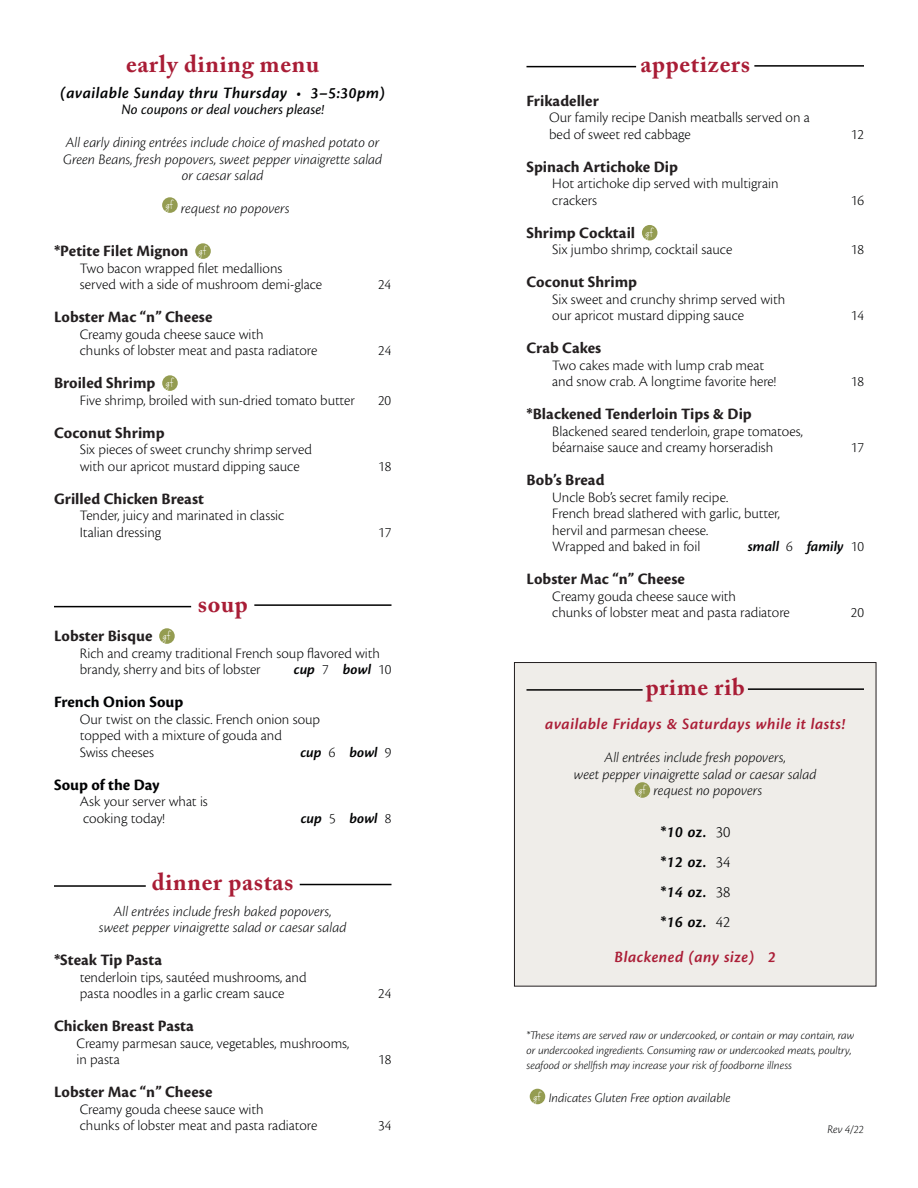
<style>
.page{position:relative;width:918px;height:1188px;background:#fff}
.page>*{position:absolute;margin:0;border:0;box-sizing:border-box;transform-origin:0 0}
.t1{font:700 24px "Adobe Caslon Pro";letter-spacing:.03em;color:#a91d36}
.t2{font:700 16.5px "Cronos Pro";color:#231f20}
.t3{font:italic 600 16.5px "Cronos Pro";letter-spacing:.03em;color:#020304}
.t4{font:italic 600 16.5px "Cronos Pro";letter-spacing:.03em;color:#ab1e37}
.t5{font:700 16.5px "Cronos Pro";color:#020304}
.t6{font:300 15px "Cronos Pro";color:#020304}
.t7{font:italic 300 15px "Cronos Pro";letter-spacing:-.005em;color:#020304}
.t8{font:italic 600 15px "Cronos Pro";color:#020304}
.t9{font:italic 15px "Cronos Pro";color:#020304}
.t10{font:italic 300 13.5px "Cronos Pro";color:#020304}
.t11{font:italic 300 12px/15px "Cronos Pro";letter-spacing:-.005em;color:#020304}
.s1{font-family:"Jenna Sue";font-weight:400;font-size:12.9px;color:#fff}
.s2{font-weight:300;font-style:normal}
.s3{font-family:"Jenna Sue";font-weight:400;font-style:normal;font-size:12.9px;color:#fff}
</style>
<div class="page">
<div style="left:162px;top:197px;width:16px;height:16px;background:#949c51;border-radius:50%"></div>
<div style="left:195px;top:243px;width:16px;height:16px;background:#949c51;border-radius:50%"></div>
<div style="left:162px;top:375px;width:16px;height:16px;background:#949c51;border-radius:50%"></div>
<hr style="left:54px;top:606px;width:137px;height:1px;background:#000">
<hr style="left:254px;top:604px;width:138px;height:2px;background:#000">
<div style="left:159px;top:628px;width:16px;height:16px;background:#949c51;border-radius:50%"></div>
<hr style="left:54px;top:885px;width:92px;height:2px;background:#000">
<hr style="left:300px;top:884px;width:92px;height:1px;background:#000">
<hr style="left:526px;top:66px;width:110px;height:1px;background:#000">
<hr style="left:754px;top:65px;width:110px;height:2px;background:#000">
<div style="left:642px;top:225px;width:15px;height:16px;background:#949c51;border-radius:50%"></div>
<div style="left:514px;top:663px;width:362px;height:323px;background:#efede9"></div>
<div style="left:514px;top:662px;width:362px;height:325px;border:1px solid #231f20"></div>
<hr style="left:526px;top:689px;width:117px;height:2px;background:#000">
<hr style="left:748px;top:688px;width:116px;height:2px;background:#000">
<div style="left:635px;top:782px;width:15px;height:16px;background:#949c51;border-radius:50%"></div>
<div style="left:530px;top:1089px;width:15px;height:15px;background:#949c51;border-radius:50%"></div>
<p class="t1" style="left:126px;top:49px;width:195px">early dining menu</p>
<p class="t1" style="left:640px;top:49px;width:111px">appetizers</p>
<p class="t3" style="left:60px;top:83px;width:327px">(available Sunday thru Thursday • 3–5:30pm)</p>
<p class="t9" style="left:121px;top:101px;width:204px">No coupons or deal vouchers please!</p>
<p class="t7" style="left:66px;top:134px;width:315px">All early dining entrées include choice of mashed potato or</p>
<p class="t7" style="left:63px;top:150px;width:321px">Green Beans, fresh popovers, sweet pepper vinaigrette salad</p>
<p class="t7" style="left:182px;top:167px;width:83px">or caesar salad</p>
<p class="t7" style="left:166px;top:200px;width:125px"><sup>gf</sup> request no popovers</p>
<p class="t2" style="left:54px;top:242px;width:153px">*Petite Filet Mignon <span class="s1">gf</span></p>
<p class="t6" style="left:80px;top:259px;width:204px">Two bacon wrapped filet medallions</p>
<p class="t6" style="left:80px;top:276px;width:244px">served with a side of mushroom demi-glace</p>
<p class="t6" style="left:378px;top:276px;width:15px">24</p>
<p class="t2" style="left:54px;top:308px;width:160px">Lobster Mac “n” Cheese</p>
<p class="t6" style="left:80px;top:325px;width:185px">Creamy gouda cheese sauce with</p>
<p class="t6" style="left:80px;top:342px;width:239px">chunks of lobster meat and pasta radiatore</p>
<p class="t6" style="left:378px;top:342px;width:15px">24</p>
<p class="t2" style="left:54px;top:374px;width:120px">Broiled Shrimp <span class="s1">gf</span></p>
<p class="t6" style="left:80px;top:391px;width:277px">Five shrimp, broiled with sun-dried tomato butter</p>
<p class="t6" style="left:378px;top:391px;width:15px">20</p>
<p class="t2" style="left:54px;top:423px;width:112px">Coconut Shrimp</p>
<p class="t6" style="left:80px;top:441px;width:234px">Six pieces of sweet crunchy shrimp served</p>
<p class="t6" style="left:80px;top:457px;width:221px">with our apricot mustard dipping sauce</p>
<p class="t6" style="left:378px;top:457px;width:15px">18</p>
<p class="t2" style="left:54px;top:489px;width:152px">Grilled Chicken Breast</p>
<p class="t6" style="left:80px;top:507px;width:206px">Tender, juicy and marinated in classic</p>
<p class="t6" style="left:80px;top:523px;width:83px">Italian dressing</p>
<p class="t6" style="left:378px;top:523px;width:15px">17</p>
<p class="t2" style="left:526px;top:91px;width:74px">Frikadeller</p>
<p class="t6" style="left:549px;top:109px;width:262px">Our family recipe Danish meatballs served on a</p>
<p class="t6" style="left:549px;top:125px;width:143px">bed of sweet red cabbage</p>
<p class="t6" style="left:851px;top:125px;width:15px">12</p>
<p class="t2" style="left:526px;top:157px;width:153px">Spinach Artichoke Dip</p>
<p class="t6" style="left:552px;top:175px;width:228px">Hot artichoke dip served with multigrain</p>
<p class="t6" style="left:552px;top:191px;width:46px">crackers</p>
<p class="t6" style="left:851px;top:191px;width:15px">16</p>
<p class="t2" style="left:526px;top:223px;width:128px">Shrimp Cocktail <span class="s1">gf</span></p>
<p class="t6" style="left:552px;top:241px;width:181px">Six jumbo shrimp, cocktail sauce</p>
<p class="t6" style="left:851px;top:241px;width:15px">18</p>
<p class="t2" style="left:526px;top:273px;width:112px">Coconut Shrimp</p>
<p class="t6" style="left:552px;top:290px;width:234px">Six sweet and crunchy shrimp served with</p>
<p class="t6" style="left:552px;top:307px;width:193px">our apricot mustard dipping sauce</p>
<p class="t6" style="left:851px;top:307px;width:15px">14</p>
<p class="t2" style="left:526px;top:339px;width:76px">Crab Cakes</p>
<p class="t6" style="left:552px;top:356px;width:213px">Two cakes made with lump crab meat</p>
<p class="t6" style="left:552px;top:373px;width:225px">and snow crab. A longtime favorite here!</p>
<p class="t6" style="left:851px;top:373px;width:15px">18</p>
<p class="t2" style="left:526px;top:405px;width:227px">*Blackened Tenderloin Tips &amp; Dip</p>
<p class="t6" style="left:552px;top:422px;width:252px">Blackened seared tenderloin, grape tomatoes,</p>
<p class="t6" style="left:552px;top:439px;width:223px">béarnaise sauce and creamy horseradish</p>
<p class="t6" style="left:851px;top:439px;width:15px">17</p>
<p class="t2" style="left:526px;top:471px;width:80px">Bob’s Bread</p>
<p class="t6" style="left:552px;top:488px;width:177px">Uncle Bob’s secret family recipe.</p>
<p class="t6" style="left:552px;top:505px;width:229px">French bread slathered with garlic, butter,</p>
<p class="t6" style="left:552px;top:521px;width:158px">hervil and parmesan cheese.</p>
<p class="t6" style="left:552px;top:538px;width:150px">Wrapped and baked in foil</p>
<p class="t8" style="left:748px;top:538px;width:118px">small <span class="s2">6</span> family <span class="s2">10</span></p>
<p class="t2" style="left:527px;top:570px;width:160px">Lobster Mac “n” Cheese</p>
<p class="t6" style="left:552px;top:587px;width:185px">Creamy gouda cheese sauce with</p>
<p class="t6" style="left:552px;top:604px;width:239px">chunks of lobster meat and pasta radiatore</p>
<p class="t6" style="left:851px;top:604px;width:15px">20</p>
<p class="t1" style="left:198px;top:589px;width:52px">soup</p>
<p class="t2" style="left:54px;top:626px;width:117px">Lobster Bisque <span class="s1">gf</span></p>
<p class="t6" style="left:80px;top:644px;width:302px">Rich and creamy traditional French soup flavored with</p>
<p class="t6" style="left:80px;top:661px;width:182px">brandy, sherry and bits of lobster</p>
<p class="t8" style="left:294px;top:661px;width:99px">cup <span class="s2">7</span> bowl <span class="s2">10</span></p>
<p class="t5" style="left:54px;top:692px;width:131px">French Onion Soup</p>
<p class="t6" style="left:80px;top:710px;width:242px">Our twist on the classic. French onion soup</p>
<p class="t6" style="left:80px;top:727px;width:204px">topped with a mixture of gouda and</p>
<p class="t6" style="left:80px;top:743px;width:76px">Swiss cheeses</p>
<p class="t8" style="left:300px;top:743px;width:93px">cup <span class="s2">6</span> bowl <span class="s2">9</span></p>
<p class="t5" style="left:54px;top:775px;width:107px">Soup of the Day</p>
<p class="t6" style="left:80px;top:793px;width:129px">Ask your server what is</p>
<p class="t6" style="left:83px;top:809px;width:83px">cooking today!</p>
<p class="t8" style="left:301px;top:809px;width:92px">cup <span class="s2">5</span> bowl <span class="s2">8</span></p>
<p class="t1" style="left:152px;top:868px;width:143px">dinner pastas</p>
<p class="t7" style="left:114px;top:903px;width:219px">All entrées include fresh baked popovers,</p>
<p class="t7" style="left:99px;top:919px;width:249px">sweet pepper vinaigrette salad or caesar salad</p>
<p class="t2" style="left:54px;top:951px;width:110px">*Steak Tip Pasta</p>
<p class="t6" style="left:80px;top:969px;width:228px">tenderloin tips, sautéed mushrooms, and</p>
<p class="t6" style="left:80px;top:985px;width:206px">pasta noodles in a garlic cream sauce</p>
<p class="t6" style="left:378px;top:985px;width:15px">24</p>
<p class="t2" style="left:54px;top:1017px;width:141px">Chicken Breast Pasta</p>
<p class="t6" style="left:77px;top:1035px;width:274px">Creamy parmesan sauce, vegetables, mushrooms,</p>
<p class="t6" style="left:77px;top:1051px;width:45px">in pasta</p>
<p class="t6" style="left:378px;top:1051px;width:15px">18</p>
<p class="t2" style="left:54px;top:1083px;width:160px">Lobster Mac “n” Cheese</p>
<p class="t6" style="left:80px;top:1101px;width:185px">Creamy gouda cheese sauce with</p>
<p class="t6" style="left:80px;top:1117px;width:239px">chunks of lobster meat and pasta radiatore</p>
<p class="t6" style="left:378px;top:1117px;width:15px">34</p>
<p class="t1" style="left:646px;top:673px;width:101px">prime rib</p>
<p class="t4" style="left:545px;top:714px;width:301px">available Fridays &amp; Saturdays while it lasts!</p>
<p class="t7" style="left:605px;top:749px;width:183px">All entrées include fresh popovers,</p>
<p class="t7" style="left:574px;top:765px;width:244px">weet pepper vinaigrette salad or caesar salad</p>
<p class="t7" style="left:638px;top:782px;width:126px"><span class="s3">gf</span> request no popovers</p>
<p class="t3" style="left:660px;top:823px;width:72px">*10 oz. <span class="s2">30</span></p>
<p class="t3" style="left:660px;top:853px;width:72px">*12 oz. <span class="s2">34</span></p>
<p class="t3" style="left:660px;top:883px;width:72px">*14 oz. <span class="s2">38</span></p>
<p class="t3" style="left:660px;top:913px;width:72px">*16 oz. <span class="s2">42</span></p>
<p class="t4" style="left:615px;top:947px;width:163px">Blackened (any size) 2</p>
<p class="t11" style="left:526px;top:1028px;width:329px">*These items are served raw or undercooked, or contain or may contain, raw or undercooked ingredients. Consuming raw or undercooked meats, poultry, seafood or shellfish may increase your risk of foodborne illness</p>
<p class="t10" style="left:533px;top:1090px;width:199px"><span class="s3">gf</span> Indicates Gluten Free option available</p>
<p class="t11" style="left:827px;top:1122px;width:38px">Rev 4/22</p>
</div>
